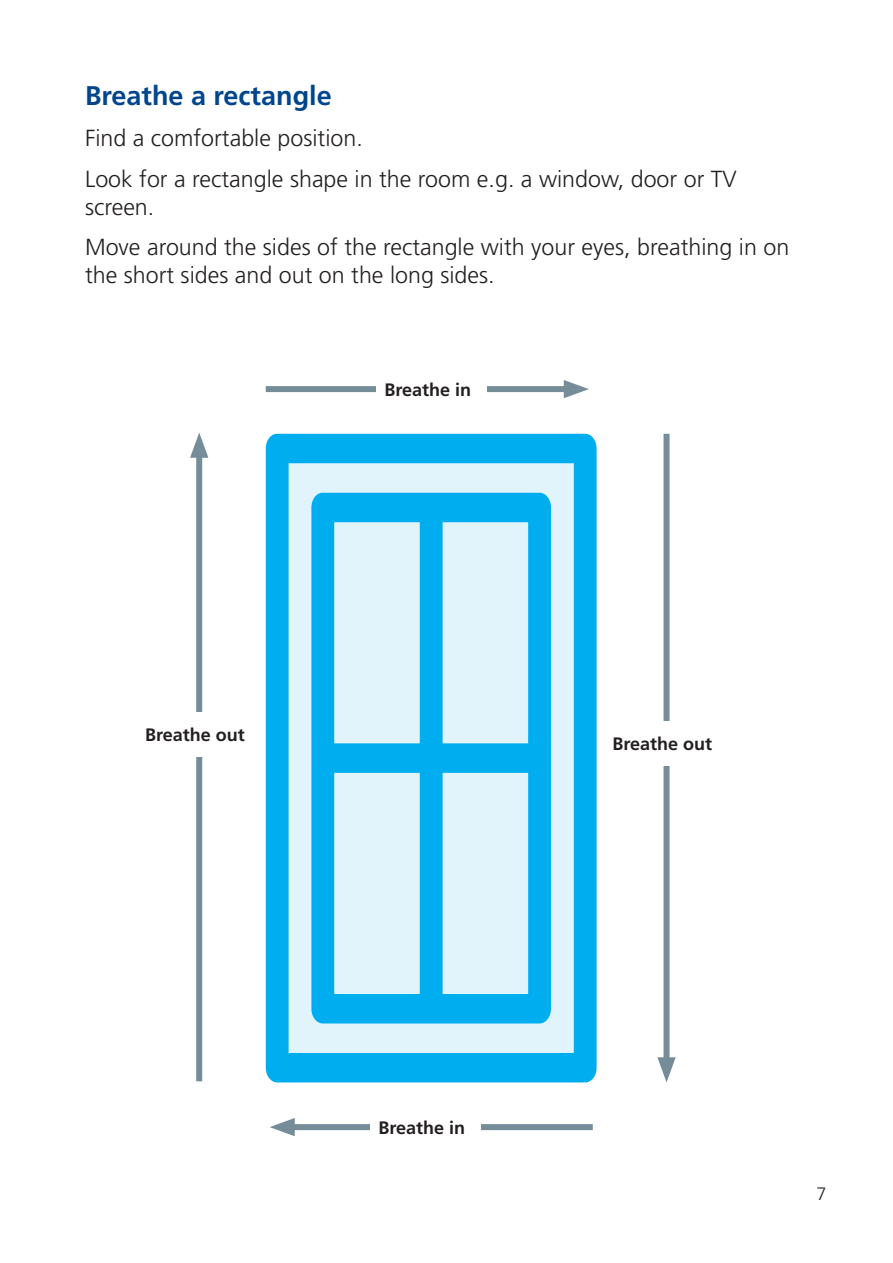
<style>
.page{position:relative;width:893px;height:1263px;background:#fff}
.page>*{position:absolute;margin:0;border:0;box-sizing:border-box;transform-origin:0 0}
.t1{font:700 27px "Frutiger LT Std";color:#01468c}
.t2{font:300 23.25px/40.7px "Frutiger LT Std";color:#231f20}
.t3{font:700 18px "Frutiger LT Std";color:#231f20}
.t4{font:300 18px "Frutiger LT Std";color:#231f20}
</style>
<div class="page">
<svg style="left:266px;top:434px;width:331px;height:648px;background:#7bd4f6"></svg>
<div style="left:266px;top:386px;width:308px;height:6px;background:#758c99"></div>
<svg style="left:564px;top:380px;width:25px;height:18px"></svg>
<div style="left:284px;top:1124px;width:309px;height:6px;background:#758c99"></div>
<svg style="left:270px;top:1118px;width:25px;height:18px"></svg>
<div style="left:370px;top:1105px;width:110px;height:44px;background:#fff"></div>
<div style="left:196px;top:447px;width:6px;height:634px;background:#758c99"></div>
<svg style="left:190px;top:433px;width:18px;height:25px"></svg>
<div style="left:663px;top:434px;width:6px;height:634px;background:#758c99"></div>
<svg style="left:657px;top:1057px;width:19px;height:25px"></svg>
<div style="left:136px;top:712px;width:126px;height:45px;background:#fff"></div>
<div style="left:604px;top:721px;width:125px;height:44px;background:#fff"></div>
<div style="left:376px;top:367px;width:110px;height:44px;background:#fff"></div>
<p class="t1" style="left:85px;top:80px;width:248px">Breathe a rectangle</p>
<p class="t2" style="left:85px;top:118px;width:653px">Find a comfortable position.<br>Look for a rectangle shape in the room e.g. a window, door or TV</p>
<p class="t2" style="left:85px;top:187px;width:706px">screen.<br>Move around the sides of the rectangle with your eyes, breathing in on</p>
<p class="t2" style="left:85px;top:255px;width:411px">the short sides and out on the long sides.</p>
<p class="t3" style="left:145px;top:724px;width:101px">Breathe out</p>
<p class="t3" style="left:384px;top:379px;width:88px">Breathe in</p>
<p class="t3" style="left:612px;top:733px;width:101px">Breathe out</p>
<p class="t3" style="left:378px;top:1117px;width:88px">Breathe in</p>
<p class="t4" style="left:816px;top:1183px;width:12px">7</p>
</div>
